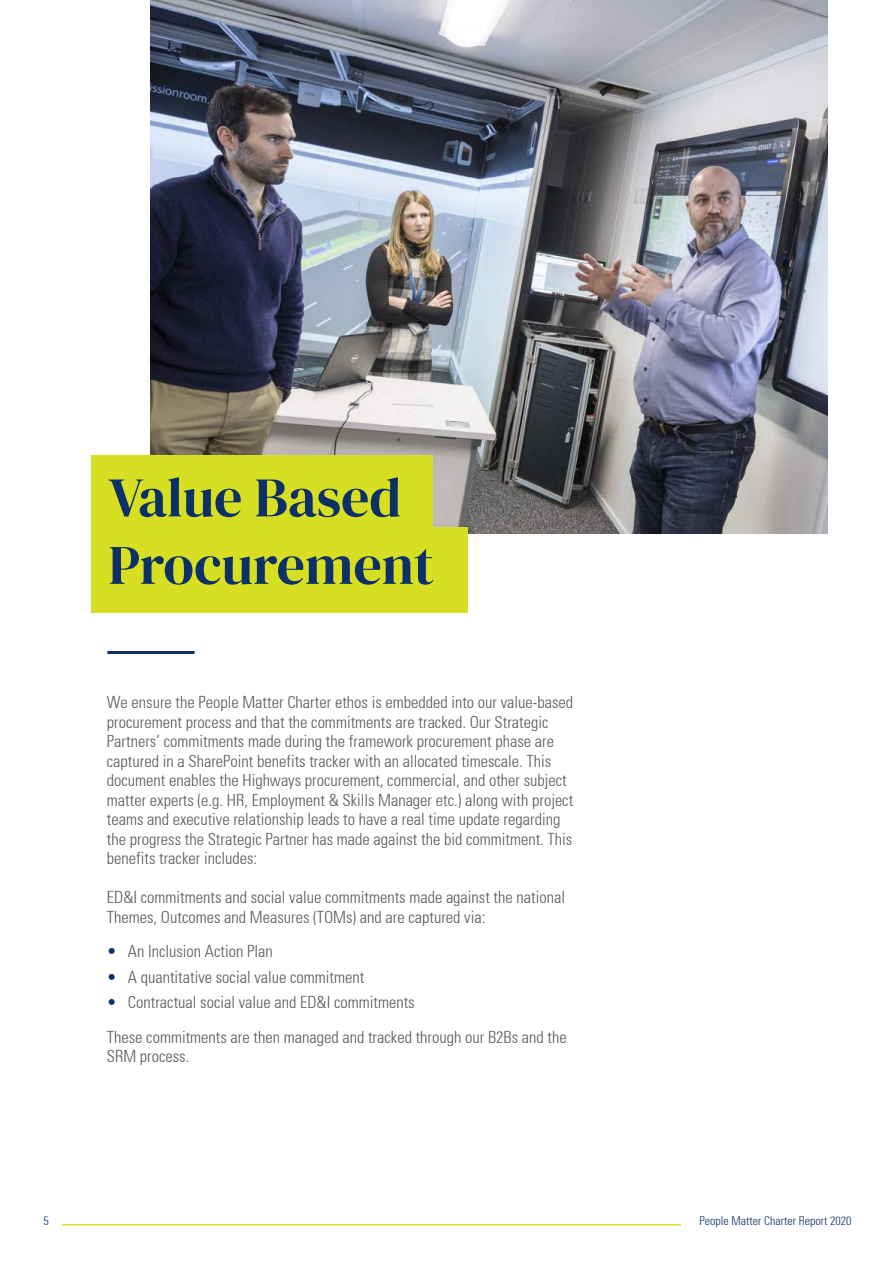
<style>
.page{position:relative;width:893px;height:1263px;background:#fff}
.page>*{position:absolute;margin:0;border:0;box-sizing:border-box;transform-origin:0 0}
.t1{font:55.8px/67.5px "DM Serif Display";color:#0d3166}
.t2{font:300 condensed 16.5px/19.5px "Univers";color:#57585a}
.t3{font:300 condensed 12px "Univers";color:#0d3166}
.s1{color:#0d3166}
</style>
<div class="page">
<img style="left:151px;top:0;width:676px;height:534px">
<div style="left:91px;top:455px;width:342px;height:96px;background:#d6df21"></div>
<div style="left:91px;top:527px;width:377px;height:85px;background:#d6df21"></div>
<hr style="left:62px;top:1224px;width:619px;height:1px;background:#d6df21">
<hr style="left:107px;top:651px;width:88px;height:3px;background:#0d3166">
<h1 class="t1" style="left:108px;top:464px;width:327px">Value Based<br>Procurement</h1>
<p class="t2" style="left:107px;top:693px;width:468px">We ensure the People Matter Charter ethos is embedded into our value-based procurement process and that the commitments are tracked. Our Strategic Partners’ commitments made during the framework procurement phase are captured in a SharePoint benefits tracker with an allocated timescale. This document enables the Highways procurement, commercial, and other subject matter experts (e.g. HR, Employment &amp; Skills Manager etc.) along with project teams and executive relationship leads to have a real time update regarding the progress the Strategic Partner has made against the bid commitment. This benefits tracker includes:</p>
<p class="t2" style="left:107px;top:888px;width:460px">ED&amp;I commitments and social value commitments made against the national<br>Themes, Outcomes and Measures (TOMs) and are captured via:</p>
<p class="t2" style="left:107px;top:942px;width:167px"><span class="s1">•</span> An Inclusion Action Plan</p>
<p class="t2" style="left:107px;top:967px;width:259px"><span class="s1">•</span> A quantitative social value commitment</p>
<p class="t2" style="left:107px;top:985px;width:461px;line-height:34.5px"><span class="s1">•</span> Contractual social value and ED&amp;I commitments<br>These commitments are then managed and tracked through our B2Bs and the</p>
<p class="t2" style="left:107px;top:1047px;width:84px">SRM process.</p>
<p class="t3" style="left:44px;top:1214px;width:7px">5</p>
<p class="t3" style="left:699px;top:1214px;width:153px">People Matter Charter Report 2020</p>
</div>
